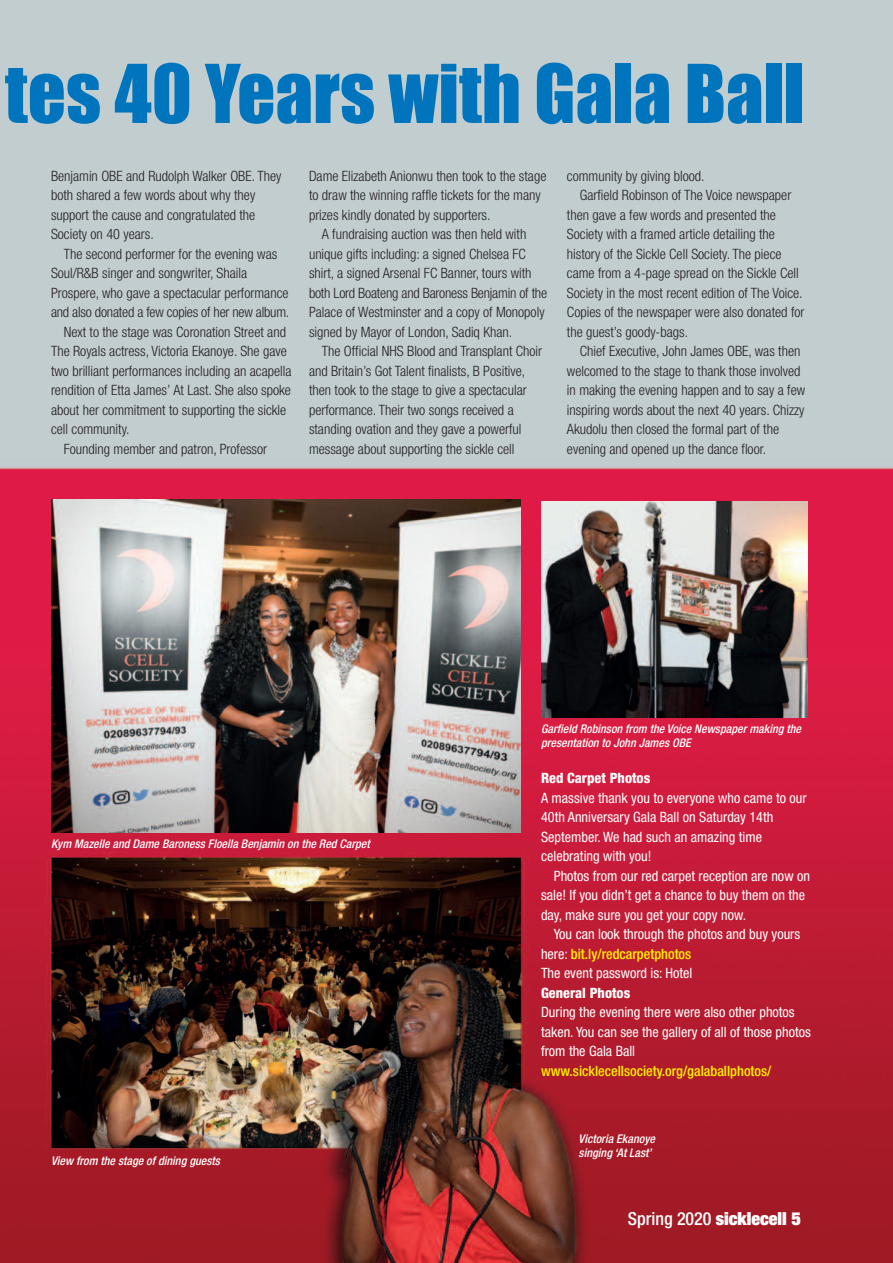
<style>
.page{position:relative;width:893px;height:1263px;background:#fff}
.page>*{position:absolute;margin:0;border:0;box-sizing:border-box;transform-origin:0 0}
.t1{font:74.85px "Impact";color:#0075bd}
.t2{font:900 expanded 18px "Helvetica Neue";color:#fff}
.t3{font:300 condensed 14.25px/19.5px "Helvetica Neue";color:#231f20}
.t4{font:condensed 14.25px/19.5px "Helvetica Neue";color:#fff}
.t5{font:500 condensed 14.25px "Helvetica Neue";color:#fff101}
.t6{font:800 condensed 14.25px "Helvetica Neue";color:#fff}
.t7{font:italic 500 condensed 12px/13.5px "Helvetica Neue";color:#fff}
.s1{font-weight:500;color:#fff101}
.s2{font-weight:500;font-stretch:condensed}
</style>
<div class="page">
<img style="left:0;top:0;width:893px;height:1263px">
<img style="left:541px;top:502px;width:267px;height:215px">
<img style="left:51px;top:500px;width:470px;height:332px">
<h1 class="t1" style="left:5px;top:53px;width:801px">tes 40 Years with Gala Ball</h1>
<p class="t3" style="left:51px;top:167px;width:232px">Benjamin OBE and Rudolph Walker OBE. They both shared a few words about why they support the cause and congratulated the Society on 40 years.</p>
<p class="t3" style="left:64px;top:245px;width:215px">The second performer for the evening was</p>
<p class="t3" style="left:51px;top:265px;width:198px">Soul/R&amp;B singer and songwriter, Shaila</p>
<p class="t3" style="left:51px;top:284px;width:239px">Prospere, who gave a spectacular performance</p>
<p class="t3" style="left:51px;top:304px;width:240px">and also donated a few copies of her new album.</p>
<p class="t3" style="left:64px;top:323px;width:224px">Next to the stage was Coronation Street and</p>
<p class="t3" style="left:51px;top:343px;width:237px">The Royals actress, Victoria Ekanoye. She gave</p>
<p class="t3" style="left:51px;top:362px;width:242px">two brilliant performances including an acapella</p>
<p class="t3" style="left:51px;top:382px;width:241px">rendition of Etta James’ At Last. She also spoke</p>
<p class="t3" style="left:51px;top:401px;width:237px">about her commitment to supporting the sickle</p>
<p class="t3" style="left:51px;top:421px;width:80px">cell community.</p>
<p class="t3" style="left:64px;top:440px;width:205px">Founding member and patron, Professor</p>
<p class="t3" style="left:309px;top:167px;width:239px">Dame Elizabeth Anionwu then took to the stage to draw the winning raffle tickets for the many prizes kindly donated by supporters.</p>
<p class="t3" style="left:309px;top:226px;width:240px;text-indent:13px">A fundraising auction was then held with unique gifts including: a signed Chelsea FC shirt, a signed Arsenal FC Banner, tours with both Lord Boateng and Baroness Benjamin of the Palace of Westminster and a copy of Monopoly signed by Mayor of London, Sadiq Khan.</p>
<p class="t3" style="left:309px;top:343px;width:235px;text-indent:13px">The Official NHS Blood and Transplant Choir and Britain’s Got Talent finalists, B Positive, then took to the stage to give a spectacular performance. Their two songs received a standing ovation and they gave a powerful message about supporting the sickle cell</p>
<p class="t3" style="left:567px;top:167px;width:139px">community by giving blood.</p>
<p class="t3" style="left:580px;top:187px;width:213px">Garfield Robinson of The Voice newspaper</p>
<p class="t3" style="left:567px;top:206px;width:210px">then gave a few words and presented the</p>
<p class="t3" style="left:567px;top:226px;width:209px">Society with a framed article detailing the</p>
<p class="t3" style="left:567px;top:245px;width:216px">history of the Sickle Cell Society. The piece</p>
<p class="t3" style="left:567px;top:265px;width:233px">came from a 4-page spread on the Sickle Cell</p>
<p class="t3" style="left:567px;top:284px;width:237px">Society in the most recent edition of The Voice.</p>
<p class="t3" style="left:567px;top:304px;width:239px">Copies of the newspaper were also donated for</p>
<p class="t3" style="left:567px;top:323px;width:123px">the guest’s goody-bags.</p>
<p class="t3" style="left:580px;top:343px;width:222px">Chief Executive, John James OBE, was then</p>
<p class="t3" style="left:567px;top:362px;width:235px">welcomed to the stage to thank those involved</p>
<p class="t3" style="left:567px;top:382px;width:240px">in making the evening happen and to say a few</p>
<p class="t3" style="left:567px;top:401px;width:239px">inspiring words about the next 40 years. Chizzy</p>
<p class="t3" style="left:567px;top:421px;width:214px">Akudolu then closed the formal part of the</p>
<p class="t3" style="left:567px;top:440px;width:201px">evening and opened up the dance floor.</p>
<p class="t7" style="left:541px;top:723px;width:262px">Garfield Robinson from the Voice Newspaper making the presentation to John James OBE</p>
<p class="t7" style="left:51px;top:838px;width:320px">Kym Mazelle and Dame Baroness Floella Benjamin on the Red Carpet</p>
<p class="t7" style="left:51px;top:1154px;width:171px">View from the stage of dining guests</p>
<p class="t6" style="left:541px;top:773px;width:111px">Red Carpet Photos</p>
<p class="t4" style="left:541px;top:789px;width:267px">A massive thank you to everyone who came to our 40th Anniversary Gala Ball on Saturday 14th September. We had such an amazing time celebrating with you!</p>
<p class="t4" style="left:541px;top:867px;width:270px;text-indent:13px">Photos from our red carpet reception are now on sale! If you didn’t get a chance to buy them on the day, make sure you get your copy now.</p>
<p class="t4" style="left:541px;top:926px;width:261px;text-indent:13px">You can look through the photos and buy yours here: <span class="s1">bit.ly/redcarpetphotos<br></span>The event password is: Hotel</p>
<p class="t6" style="left:541px;top:988px;width:91px">General Photos</p>
<p class="t4" style="left:541px;top:1004px;width:271px">During the evening there were also other photos taken. You can see the gallery of all of those photos from the Gala Ball</p>
<p class="t5" style="left:541px;top:1066px;width:232px">www.sicklecellsociety.org/galaballphotos/</p>
<p class="t7" style="left:579px;top:1133px;width:78px">Victoria Ekanoye singing ‘At Last’</p>
<p class="t2" style="left:628px;top:1212px;width:175px"><span class="s2">Spring 2020</span> sicklecell 5</p>
</div>
